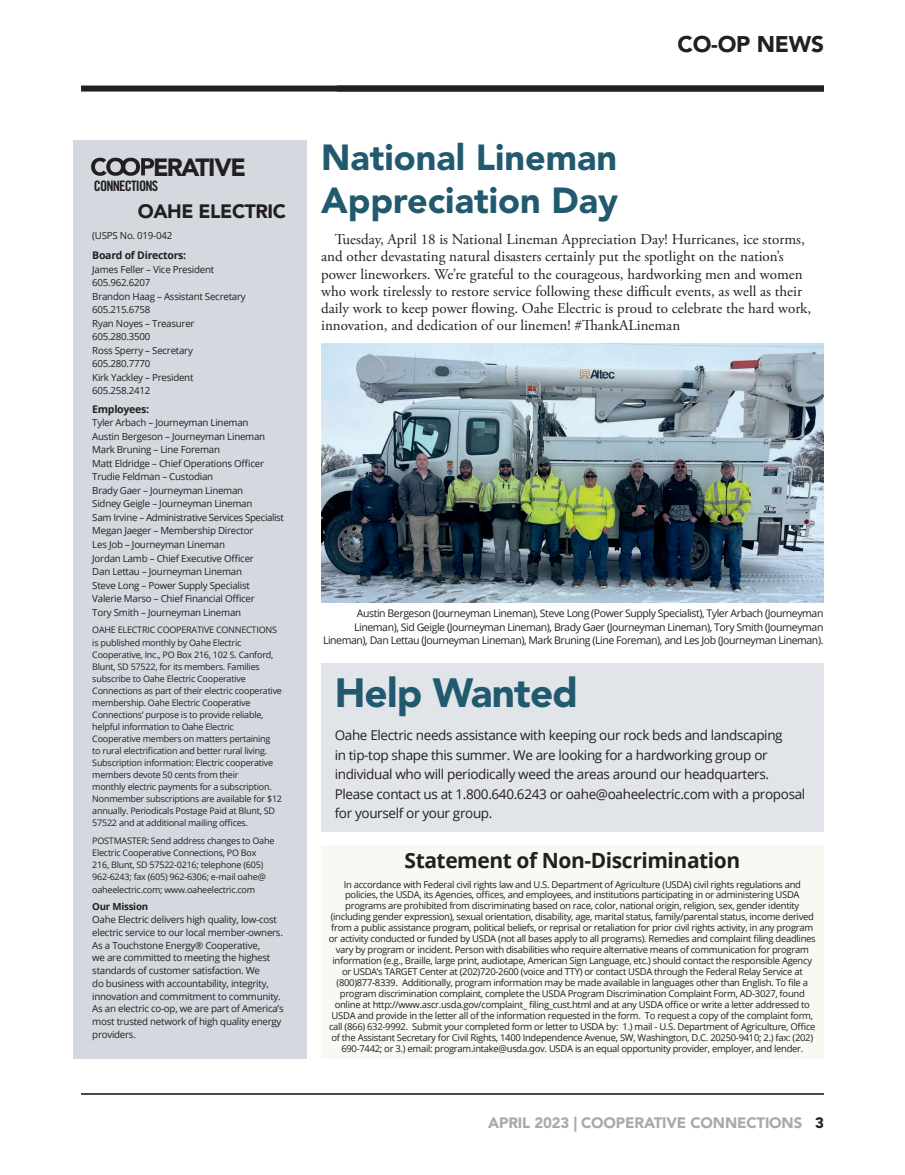
<style>
.page{position:relative;width:905px;height:1175px;background:#fff}
.page>*{position:absolute;margin:0;border:0;box-sizing:border-box;transform-origin:0 0}
.t1{font:900 40.5px "Avenir LT Pro";letter-spacing:-.02em;color:#215a6f}
.t2{font:900 36px/43.2px "Avenir LT Pro";color:#215a6f}
.t3{font:900 24.75px "Avenir LT Pro";letter-spacing:-.065em;color:#231f20}
.t4{font:900 22.5px "Avenir LT Pro";letter-spacing:-.01em;color:#231f20}
.t5{font:700 21px "Open Sans";letter-spacing:-.02em;color:#231f20}
.t6{font:900 19.2px "Avenir LT Pro";letter-spacing:-.02em;color:#231f20}
.t7{font:15px/17.2px "Adobe Garamond Pro";color:#231f20}
.t8{font:900 15px "Avenir LT Pro";letter-spacing:-.01em;color:#a8a9ad}
.t9{font:14.4px "Trade Gothic LT Pro Bd Cn 20";letter-spacing:-.06em;color:#231f20}
.t10{font:13.5px/19.5px "Open Sans";letter-spacing:-.025em;color:#231f20}
.t11{font:10.5px/13.5px "Open Sans";letter-spacing:-.04em;color:#231f20;text-align:right}
.t12{font:700 10.5px "Open Sans";letter-spacing:-.025em;color:#231f20}
.t13{font:9.75px/13.5px "Open Sans";letter-spacing:-.025em;color:#231f20}
.t14{font:700 9.75px "Open Sans";letter-spacing:-.025em;color:#231f20}
.t15{font:9.45px/10.9px "Open Sans";letter-spacing:-.03em;color:#231f20;text-align:center}
.t16{font:9px/12px "Open Sans";letter-spacing:-.025em;color:#231f20}
.s1{color:#231f20}
</style>
<div class="page">
<div style="left:73px;top:140px;width:234px;height:918px;background:#d3d9df"></div>
<div style="left:81px;top:86px;width:743px;height:6px;background:#231f20"></div>
<hr style="left:81px;top:1093px;width:743px;height:1px;background:#231f20">
<svg style="left:91px;top:158px;width:63px;height:18px"></svg>
<div style="left:321px;top:845px;width:503px;height:213px;background:#f7f9f3"></div>
<div style="left:321px;top:663px;width:503px;height:169px;background:#e1e4e9"></div>
<img style="left:321px;top:343px;width:503px;height:259px">
<h3 class="t4" style="left:677px;top:31px;width:148px">CO-OP NEWS</h3>
<h3 class="t3" style="left:153px;top:152px;width:95px">ERATIVE</h3>
<h3 class="t6" style="left:138px;top:200px;width:150px">OAHE ELECTRIC</h3>
<h3 class="t9" style="left:94px;top:177px;width:66px">CONNECTIONS</h3>
<p class="t13" style="left:92px;top:228px;width:82px">(USPS No. 019-042</p>
<p class="t12" style="left:92px;top:248px;width:95px">Board of Directors:</p>
<p class="t13" style="left:92px;top:262px;width:155px">James Feller – Vice President<br>605.962.6207<br>Brandon Haag – Assistant Secretary<br>605.215.6758<br>Ryan Noyes – Treasurer<br>605.280.3500<br>Ross Sperry – Secretary<br>605.280.7770<br>Kirk Yackley – President<br>605.258.2412</p>
<p class="t12" style="left:92px;top:402px;width:58px">Employees:</p>
<p class="t13" style="left:92px;top:416px;width:193px">Tyler Arbach – Journeyman Lineman<br>Austin Bergeson – Journeyman Lineman Mark Bruning – Line Foreman<br>Matt Eldridge – Chief Operations Officer Trudie Feldman – Custodian<br>Brady Gaer – Journeyman Lineman<br>Sidney Geigle – Journeyman Lineman<br>Sam Irvine – Administrative Services Specialist Megan Jaeger – Membership Director<br>Les Job – Journeyman Lineman<br>Jordan Lamb – Chief Executive Officer<br>Dan Lettau – Journeyman Lineman<br>Steve Long – Power Supply Specialist<br>Valerie Marso – Chief Financial Officer<br>Tory Smith – Journeyman Lineman</p>
<p class="t16" style="left:92px;top:624px;width:191px">OAHE ELECTRIC COOPERATIVE CONNECTIONS is published monthly by Oahe Electric Cooperative, Inc., PO Box 216, 102 S. Canford, Blunt, SD 57522, for its members. Families subscribe to Oahe Electric Cooperative Connections as part of their electric cooperative membership. Oahe Electric Cooperative Connections’ purpose is to provide reliable, helpful information to Oahe Electric Cooperative members on matters pertaining<br>to rural electrification and better rural living.<br>Subscription information: Electric cooperative members devote 50 cents from their<br>monthly electric payments for a subscription.<br>Nonmember subscriptions are available for $12 annually. Periodicals Postage Paid at Blunt, SD 57522 and at additional mailing offices.</p>
<p class="t16" style="left:92px;top:834px;width:184px">POSTMASTER: Send address changes to Oahe Electric Cooperative Connections, PO Box 216, Blunt, SD 57522-0216; telephone (605)<br>962-6243; fax (605) 962-6306; e-mail oahe@</p>
<p class="t16" style="left:92px;top:883px;width:164px">oaheelectric.com; www.oaheelectric.com</p>
<p class="t14" style="left:92px;top:900px;width:57px">Our Mission</p>
<p class="t13" style="left:92px;top:913px;width:193px;line-height:12.8px">Oahe Electric delivers high quality, low-cost electric service to our local member-owners.<br>As a Touchstone Energy® Cooperative,<br>we are committed to meeting the highest standards of customer satisfaction. We<br>do business with accountability, integrity, innovation and commitment to community.<br>As an electric co-op, we are part of America’s most trusted network of high quality energy providers.</p>
<h2 class="t2" style="left:321px;top:136px;width:298px">National Lineman<br>Appreciation Day</h2>
<p class="t7" style="left:321px;top:231px;width:491px;text-indent:14px">Tuesday, April 18 is National Lineman Appreciation Day! Hurricanes, ice storms, and other devastating natural disasters certainly put the spotlight on the nation’s power lineworkers. We’re grateful to the courageous, hardworking men and women who work tirelessly to restore service following these difficult events, as well as their daily work to keep power flowing. Oahe Electric is proud to celebrate the hard work, innovation, and dedication of our linemen! #ThankALineman</p>
<p class="t11" style="left:323px;top:606px;width:502px">Austin Bergeson (Journeyman Lineman), Steve Long (Power Supply Specialist), Tyler Arbach (Journeyman<br>Lineman), Sid Geigle (Journeyman Lineman), Brady Gaer (Journeyman Lineman), Tory Smith (Journeyman<br>Lineman), Dan Lettau (Journeyman Lineman), Mark Bruning (Line Foreman), and Les Job (Journeyman Lineman).</p>
<h1 class="t1" style="left:334px;top:669px;width:245px">Help Wanted</h1>
<p class="t10" style="left:334px;top:725px;width:472px">Oahe Electric needs assistance with keeping our rock beds and landscaping<br>in tip-top shape this summer. We are looking for a hardworking group or individual who will periodically weed the areas around our headquarters.<br>Please contact us at 1.800.640.6243 or oahe@oaheelectric.com with a proposal for yourself or your group.</p>
<h3 class="t5" style="left:404px;top:845px;width:337px">Statement of Non-Discrimination</h3>
<p class="t15" style="left:329px;top:878px;width:488px">In accordance with Federal civil rights law and U.S. Department of Agriculture (USDA) civil rights regulations and policies, the USDA, its Agencies, offices, and employees, and institutions participating in or administering USDA programs are prohibited from discriminating based on race, color, national origin, religion, sex, gender identity (including gender expression), sexual orientation, disability, age, marital status, family/parental status, income derived from a public assistance program, political beliefs, or reprisal or retaliation for prior civil rights activity, in any program or activity conducted or funded by USDA (not all bases apply to all programs). Remedies and complaint filing deadlines vary by program or incident. Person with disabilities who require alternative means of communication for program information (e.g., Braille, large print, audiotape, American Sign Language, etc.) should contact the responsible Agency or USDA’s TARGET Center at (202)720-2600 (voice and TTY) or contact USDA through the Federal Relay Service at (800)877-8339. Additionally, program information may be made available in languages other than English. To file a program discrimination complaint, complete the USDA Program Discrimination Complaint Form, AD-3027, found online at http://www.ascr.usda.gov/complaint_ filing_cust.html and at any USDA office or write a letter addressed to USDA and provide in the letter all of the information requested in the form. To request a copy of the complaint form, call (866) 632-9992. Submit your completed form or letter to USDA by: 1.) mail - U.S. Department of Agriculture, Office of the Assistant Secretary for Civil Rights, 1400 Independence Avenue, SW, Washington, D.C. 20250-9410; 2.) fax: (202)<br>690-7442; or 3.) email: program.intake@usda.gov. USDA is an equal opportunity provider, employer, and lender.</p>
<h3 class="t8" style="left:488px;top:1113px;width:337px">APRIL 2023 | COOPERATIVE CONNECTIONS <span class="s1">3</span></h3>
</div>
